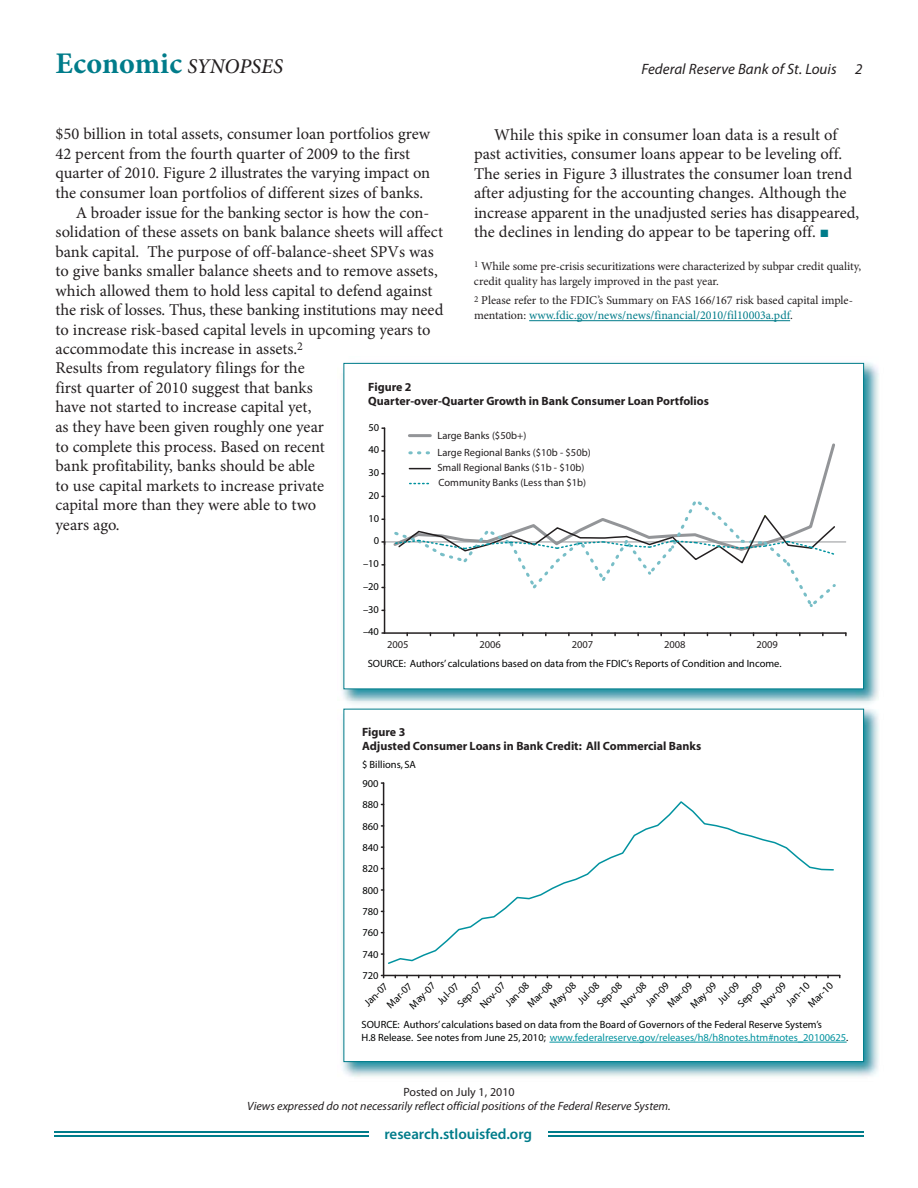
<style>
.page{position:relative;width:918px;height:1188px;background:#fff}
.page>*{position:absolute;margin:0;border:0;box-sizing:border-box;transform-origin:0 0}
.t1{font:700 30px "Minion Pro";letter-spacing:.005em;color:#007c8a}
.t2{font:16.5px/19.5px "Minion Pro";color:#231f20}
.t3{font:italic 15px "Myriad Pro";letter-spacing:.005em;color:#231f20}
.t4{font:600 15px "Myriad Pro";color:#007c8a}
.t5{font:12px/15px "Minion Pro";letter-spacing:-.005em;color:#231f20}
.t6{font:700 12px/14.4px "Myriad";color:#231f20}
.t7{font:italic 12px "Myriad Pro";color:#231f20}
.t8{font:12px "Myriad Pro";color:#231f20}
.t9{font:10.5px/12.6px "Myriad";color:#020303}
.t10{font:10.5px/15.8px "Myriad";color:#231f20}
.s1{font-weight:500;font-style:italic;font-size:21px;color:#231f20}
.s2{color:#007c8a}
.s3{color:#00929f}
</style>
<div class="page">
<hr style="left:529px;top:320px;width:261px;height:1px;background:#007c8a">
<hr style="left:54px;top:1131px;width:810px;height:2px;background:#007c8a">
<hr style="left:54px;top:1135px;width:810px;height:2px;background:#007c8a">
<div style="left:369px;top:1126px;width:179px;height:18px;background:#fff"></div>
<img style="left:342px;top:362px;width:537px;height:340px">
<div style="left:344px;top:364px;width:519px;height:324px;background:#fff"></div>
<hr style="left:385px;top:542px;width:461px;height:1px;background:#939598">
<hr style="left:384px;top:428px;width:1px;height:205px;background:#231f20">
<hr style="left:384px;top:632px;width:462px;height:2px;background:#231f20">
<svg style="left:391px;top:443px;width:446px;height:100px"></svg>
<hr style="left:409px;top:434px;width:21px;height:3px;background:#939598">
<svg style="left:410px;top:483px;width:18px;height:1px"></svg>
<svg style="left:392px;top:499px;width:444px;height:108px"></svg>
<svg style="left:409px;top:468px;width:21px;height:1px"></svg>
<img style="left:342px;top:702px;width:537px;height:375px">
<div style="left:344px;top:710px;width:519px;height:351px;background:#fff"></div>
<hr style="left:383px;top:783px;width:1px;height:192px;background:#231f20">
<hr style="left:384px;top:975px;width:456px;height:1px;background:#231f20">
<svg style="left:388px;top:801px;width:446px;height:163px"></svg>
<hr style="left:550px;top:1042px;width:296px;height:1px;background:#00929f">
<h1 class="t1" style="left:56px;top:45px;width:229px">Economic <span class="s1">SYNOPSES</span></h1>
<p class="t3" style="left:641px;top:60px;width:223px">Federal Reserve Bank of St. Louis 2</p>
<p class="t2" style="left:56px;top:126px;width:376px">$50 billion in total assets, consumer loan portfolios grew</p>
<p class="t2" style="left:56px;top:145px;width:356px">42 percent from the fourth quarter of 2009 to the first</p>
<p class="t2" style="left:56px;top:165px;width:376px">quarter of 2010. Figure 2 illustrates the varying impact on</p>
<p class="t2" style="left:56px;top:184px;width:369px">the consumer loan portfolios of different sizes of banks.</p>
<p class="t2" style="left:76px;top:204px;width:355px">A broader issue for the banking sector is how the con-</p>
<p class="t2" style="left:56px;top:224px;width:389px">solidation of these assets on bank balance sheets will affect</p>
<p class="t2" style="left:56px;top:243px;width:380px">bank capital. The purpose of off-balance-sheet SPVs was</p>
<p class="t2" style="left:56px;top:263px;width:384px">to give banks smaller balance sheets and to remove assets,</p>
<p class="t2" style="left:56px;top:282px;width:379px">which allowed them to hold less capital to defend against</p>
<p class="t2" style="left:56px;top:302px;width:389px">the risk of losses. Thus, these banking institutions may need</p>
<p class="t2" style="left:56px;top:321px;width:377px">to increase risk-based capital levels in upcoming years to</p>
<p class="t2" style="left:56px;top:341px;width:249px">accommodate this increase in assets.<sup>2</sup></p>
<p class="t2" style="left:56px;top:360px;width:251px">Results from regulatory filings for the</p>
<p class="t2" style="left:56px;top:379px;width:259px">first quarter of 2010 suggest that banks</p>
<p class="t2" style="left:56px;top:399px;width:257px">have not started to increase capital yet,</p>
<p class="t2" style="left:56px;top:418px;width:270px">as they have been given roughly one year</p>
<p class="t2" style="left:56px;top:438px;width:271px">to complete this process. Based on recent</p>
<p class="t2" style="left:56px;top:458px;width:261px">bank profitability, banks should be able</p>
<p class="t2" style="left:56px;top:477px;width:270px">to use capital markets to increase private</p>
<p class="t2" style="left:56px;top:497px;width:262px">capital more than they were able to two</p>
<p class="t2" style="left:56px;top:516px;width:66px">years ago.</p>
<p class="t2" style="left:474px;top:126px;width:387px;text-indent:20px">While this spike in consumer loan data is a result of past activities, consumer loans appear to be leveling off.<br>The series in Figure 3 illustrates the consumer loan trend after adjusting for the accounting changes. Although the increase apparent in the unadjusted series has disappeared, the declines in lending do appear to be tapering off. <span class="s2">■</span></p>
<p class="t5" style="left:474px;top:260px;width:389px"><sup>1</sup> While some pre-crisis securitizations were characterized by subpar credit quality, credit quality has largely improved in the past year.</p>
<p class="t5" style="left:474px;top:294px;width:380px"><sup>2</sup> Please refer to the FDIC’s Summary on FAS 166/167 risk based capital imple&shy;mentation: <span class="s2">www.fdic.gov/news/news/financial/2010/fil10003a.pdf</span>.</p>
<p class="t6" style="left:368px;top:381px;width:342px">Figure 2<br>Quarter-over-Quarter Growth in Bank Consumer Loan Portfolios</p>
<p class="t9" style="left:368px;top:422px;width:12px">50</p>
<p class="t10" style="left:437px;top:429px;width:155px">Large Banks ($50b+)<br>Large Regional Banks ($10b - $50b)<br>Small Regional Banks ($1b - $10b)<br>Community Banks (Less than $1b)</p>
<p class="t9" style="left:368px;top:444px;width:12px">40</p>
<p class="t9" style="left:368px;top:467px;width:12px">30</p>
<p class="t9" style="left:368px;top:490px;width:12px">20</p>
<p class="t9" style="left:368px;top:513px;width:12px">10</p>
<p class="t9" style="left:374px;top:535px;width:7px">0</p>
<p class="t9" style="left:363px;top:558px;width:18px">–10</p>
<p class="t9" style="left:363px;top:581px;width:18px">–20</p>
<p class="t9" style="left:363px;top:604px;width:18px">–30</p>
<p class="t9" style="left:363px;top:626px;width:18px">–40</p>
<p class="t10" style="left:387px;top:637px;width:23px">2005</p>
<p class="t10" style="left:479px;top:637px;width:23px">2006</p>
<p class="t10" style="left:572px;top:637px;width:23px">2007</p>
<p class="t10" style="left:664px;top:637px;width:23px">2008</p>
<p class="t10" style="left:756px;top:637px;width:23px">2009</p>
<p class="t9" style="left:368px;top:658px;width:415px">SOURCE: Authors’ calculations based on data from the FDIC’s Reports of Condition and Income.</p>
<p class="t6" style="left:362px;top:726px;width:341px">Figure 3<br>Adjusted Consumer Loans in Bank Credit: All Commercial Banks</p>
<p class="t9" style="left:362px;top:759px;width:56px">$ Billions, SA</p>
<p class="t9" style="left:362px;top:778px;width:18px">900</p>
<p class="t9" style="left:362px;top:799px;width:18px">880</p>
<p class="t9" style="left:362px;top:821px;width:18px">860</p>
<p class="t9" style="left:362px;top:842px;width:18px">840</p>
<p class="t9" style="left:362px;top:863px;width:18px">820</p>
<p class="t9" style="left:362px;top:885px;width:18px">800</p>
<p class="t9" style="left:362px;top:906px;width:18px">780</p>
<p class="t9" style="left:362px;top:927px;width:18px">760</p>
<p class="t9" style="left:362px;top:949px;width:18px">740</p>
<p class="t9" style="left:362px;top:970px;width:18px">720</p>
<p class="t9" style="left:665px;top:1002px;width:32px;rotate:-45deg">Mar-09</p>
<p class="t9" style="left:548px;top:1003px;width:34px;rotate:-45deg">May-08</p>
<p class="t9" style="left:575px;top:998px;width:28px;rotate:-45deg">Jul-08</p>
<p class="t9" style="left:643px;top:1000px;width:30px;rotate:-45deg">Jan-09</p>
<p class="t9" style="left:806px;top:1002px;width:32px;rotate:-45deg">Mar-10</p>
<p class="t9" style="left:688px;top:1003px;width:34px;rotate:-45deg">May-09</p>
<p class="t9" style="left:716px;top:998px;width:28px;rotate:-45deg">Jul-09</p>
<p class="t9" style="left:619px;top:1002px;width:33px;rotate:-45deg">Nov-08</p>
<p class="t9" style="left:758px;top:1002px;width:33px;rotate:-45deg">Nov-09</p>
<p class="t9" style="left:784px;top:1000px;width:30px;rotate:-45deg">Jan-10</p>
<p class="t9" style="left:595px;top:1002px;width:32px;rotate:-45deg">Sep-08</p>
<p class="t9" style="left:525px;top:1002px;width:32px;rotate:-45deg">Mar-08</p>
<p class="t9" style="left:735px;top:1002px;width:32px;rotate:-45deg">Sep-09</p>
<p class="t9" style="left:478px;top:1003px;width:33px;rotate:-45deg">Nov-07</p>
<p class="t9" style="left:503px;top:1001px;width:30px;rotate:-45deg">Jan-08</p>
<p class="t9" style="left:455px;top:1002px;width:32px;rotate:-45deg">Sep-07</p>
<p class="t9" style="left:407px;top:1003px;width:34px;rotate:-45deg">May-07</p>
<p class="t9" style="left:435px;top:999px;width:28px;rotate:-45deg">Jul-07</p>
<p class="t9" style="left:385px;top:1002px;width:32px;rotate:-45deg">Mar-07</p>
<p class="t9" style="left:362px;top:1001px;width:30px;rotate:-45deg">Jan-07</p>
<p class="t9" style="left:362px;top:1019px;width:489px">SOURCE: Authors’ calculations based on data from the Board of Governors of the Federal Reserve System’s<br>H.8 Release. See notes from June 25, 2010; <span class="s3">www.federalreserve.gov/releases/h8/h8notes.htm#notes_20100625</span>.</p>
<p class="t8" style="left:403px;top:1085px;width:113px">Posted on July 1, 2010</p>
<p class="t7" style="left:247px;top:1099px;width:425px">Views expressed do not necessarily reflect official positions of the Federal Reserve System.</p>
<p class="t4" style="left:384px;top:1129px;width:149px">research.stlouisfed.org</p>
</div>
